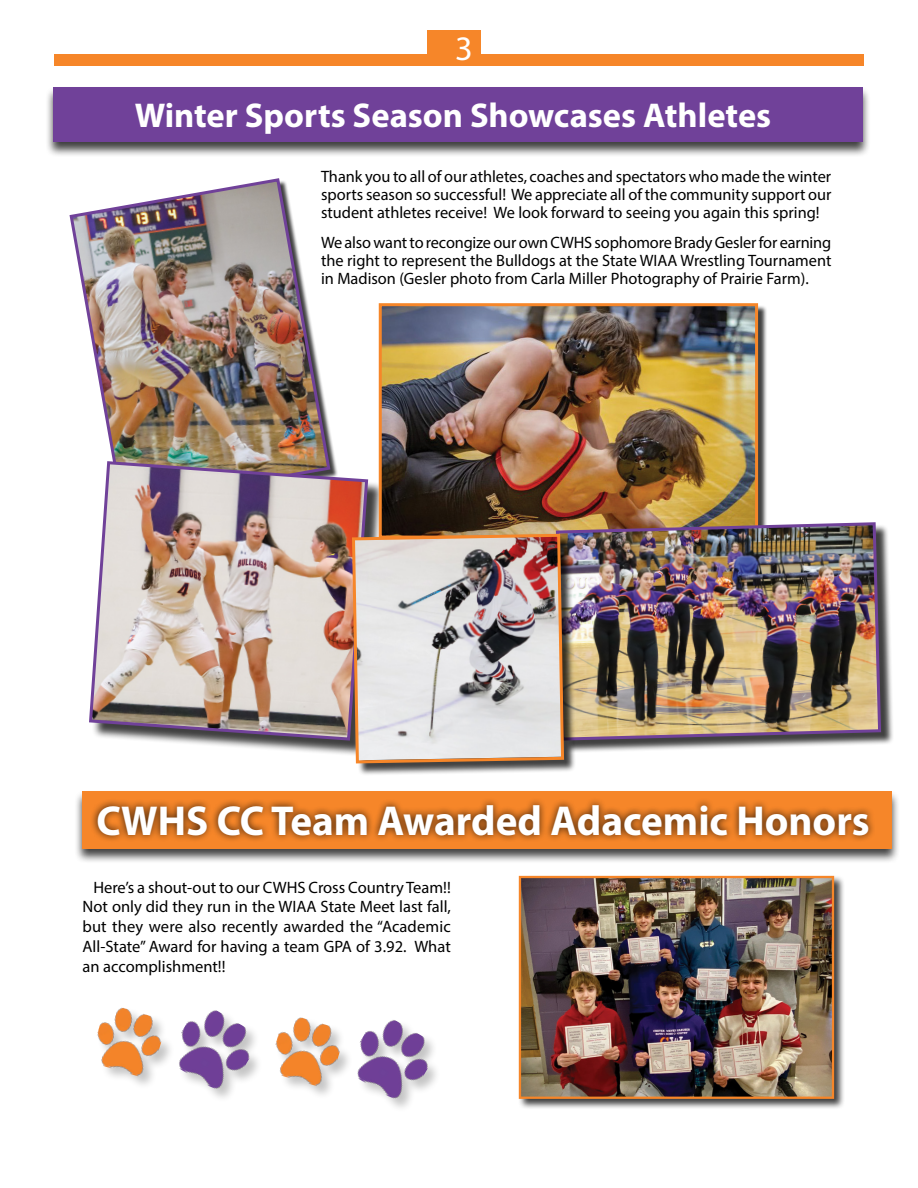
<style>
.page{position:relative;width:918px;height:1188px;background:#fff}
.page>*{position:absolute;margin:0;border:0;box-sizing:border-box;transform-origin:0 0}
.t1{font:700 42px "Myriad Pro";color:#fff}
.t2{font:700 34.5px "Myriad Pro";color:#fff}
.t3{font:34.5px "Myriad Pro";color:#fff}
.t4{font:16.5px/18px "Myriad Pro";color:#000;text-align:justify}
</style>
<div class="page">
<div style="left:54px;top:54px;width:810px;height:12px;background:#f68629"></div>
<div style="left:428px;top:31px;width:53px;height:34px;background:#f68629"></div>
<div style="left:45px;top:86px;width:826px;height:71px;background:#000;opacity:.75"></div>
<div style="left:53px;top:87px;width:810px;height:55px;background:#704199"></div>
<img style="left:69px;top:178px;width:263px;height:282px">
<div style="left:92px;top:463px;width:292px;height:294px;background:#000;opacity:.75"></div>
<img style="left:89px;top:460px;width:281px;height:282px">
<div style="left:74px;top:790px;width:826px;height:74px;background:#000;opacity:.75"></div>
<div style="left:83px;top:792px;width:809px;height:57px;background:#f68629"></div>
<div style="left:90px;top:797px;width:786px;height:46px;background:#000;opacity:.75"></div>
<div style="left:518px;top:875px;width:327px;height:235px;background:#000;opacity:.75"></div>
<img style="left:522px;top:879px;width:309px;height:217px">
<div style="left:519px;top:876px;width:315px;height:223px;border:2px solid #f68629"></div>
<div style="left:97px;top:1008px;width:78px;height:82px;background:#000;opacity:.23"></div>
<img style="left:97px;top:1007px;width:68px;height:73px">
<img style="left:165px;top:1008px;width:93px;height:86px">
<div style="left:276px;top:1017px;width:77px;height:83px;background:#000;opacity:.23"></div>
<img style="left:275px;top:1017px;width:69px;height:73px">
<img style="left:344px;top:1017px;width:92px;height:87px">
<div style="left:380px;top:305px;width:388px;height:243px;background:#000;opacity:.75"></div>
<img style="left:383px;top:307px;width:371px;height:225px">
<div style="left:379px;top:303px;width:379px;height:236px;border:3px solid #f68629"></div>
<div style="left:558px;top:524px;width:336px;height:229px;background:#000;opacity:.75"></div>
<img style="left:554px;top:521px;width:329px;height:221px">
<div style="left:353px;top:535px;width:223px;height:241px;background:#000;opacity:.75"></div>
<img style="left:350px;top:532px;width:216px;height:233px">
<h2 class="t3" style="left:455px;top:27px;width:19px">3</h2>
<h2 class="t2" style="left:135px;top:93px;width:638px">Winter Sports Season Showcases Athletes</h2>
<p class="t4" style="left:321px;top:167px;width:512px">Thank you to all of our athletes, coaches and spectators who made the winter sports season so successful! We appreciate all of the community support our student athletes receive! We look forward to seeing you again this spring!</p>
<p class="t4" style="left:321px;top:233px;width:512px">We also want to recongize our own CWHS sophomore Brady Gesler for earning the right to represent the Bulldogs at the State WIAA Wrestling Tournament in Madison (Gesler photo from Carla Miller Photography of Prairie Farm).</p>
<h1 class="t1" style="left:96px;top:793px;width:775px">CWHS CC Team Awarded Adacemic Honors</h1>
<p class="t4" style="left:83px;top:877px;width:370px;line-height:19.8px;text-indent:11px">Here’s a shout-out to our CWHS Cross Country Team!!<br>Not only did they run in the WIAA State Meet last fall, but they were also recently awarded the “Academic All-State” Award for having a team GPA of 3.92. What an accomplishment!!</p>
</div>
